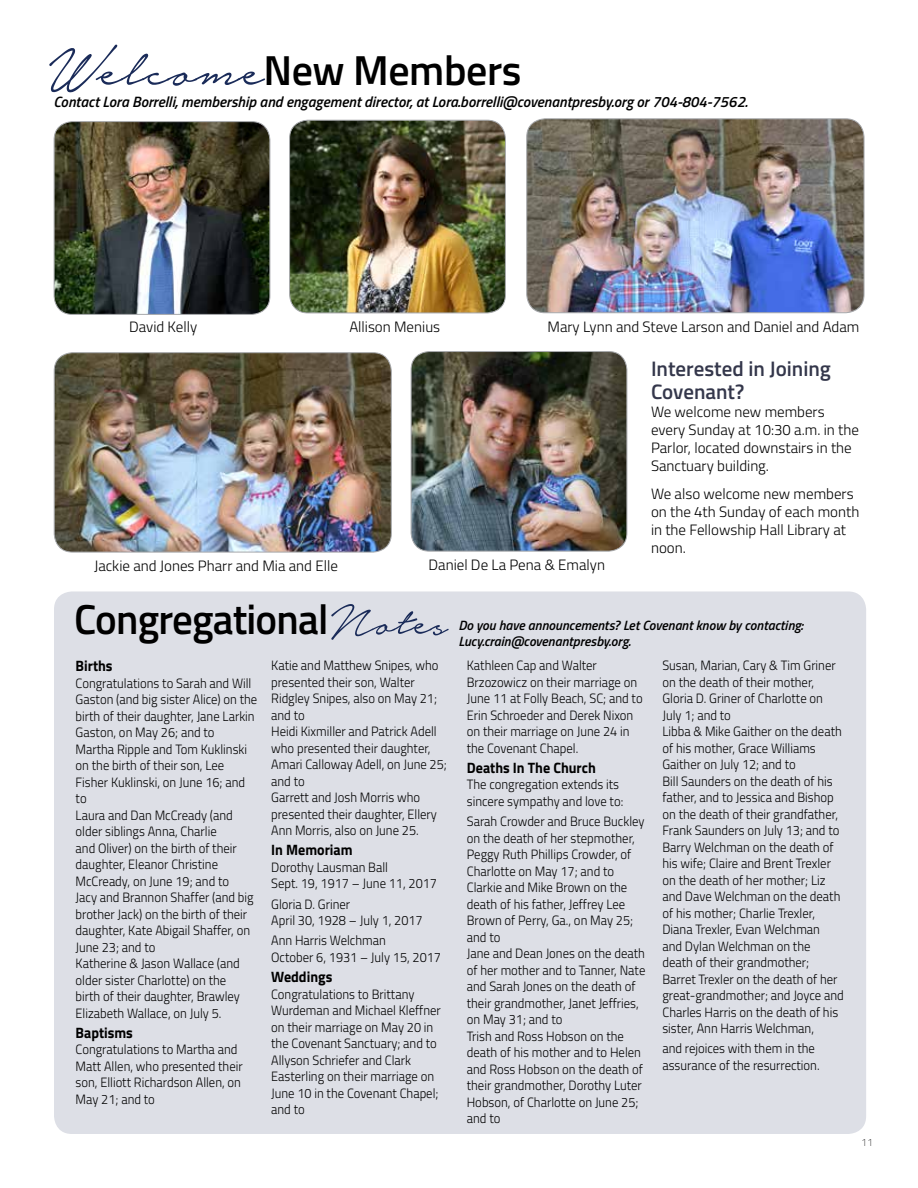
<style>
.page{position:relative;width:918px;height:1188px;background:#fff}
.page>*{position:absolute;margin:0;border:0;box-sizing:border-box;transform-origin:0 0}
.t1{font:600 42px "Titillium";letter-spacing:-.02em;color:#000}
.t2{font:600 21px/22.5px "Titillium";color:#34374b}
.t3{font:300 15px/18px "Titillium";color:#000}
.t4{font:italic 600 15px "Titillium";color:#000}
.t5{font:700 15px "Titillium";color:#000;scale:.94 1}
.t6{font:300 13.5px/16.5px "Titillium";color:#000;scale:.94 1}
.t7{font:italic 600 13.5px/16.5px "Titillium";color:#000}
.t8{font:100 10.5px "Titillium";color:#000}
.s1{font-family:"Notera Personal Use Only";font-weight:400;font-size:71.4px;color:#1a2b59}
.s2{font-family:"Notera Personal Use Only";font-weight:400;font-size:57px;color:#1a2b59}
</style>
<div class="page">
<img style="left:54px;top:122px;width:216px;height:192px">
<div style="left:54px;top:122px;width:216px;height:192px;border:1px solid #a7a9ac;border-radius:18px"></div>
<div style="left:54px;top:591px;width:812px;height:543px;background:#dddfe6;border-radius:18px"></div>
<img style="left:54px;top:353px;width:337px;height:199px">
<div style="left:54px;top:352px;width:337px;height:200px;border:1px solid #a7a9ac;border-radius:18px"></div>
<img style="left:527px;top:119px;width:337px;height:194px">
<div style="left:527px;top:119px;width:337px;height:194px;border:1px solid #a7a9ac;border-radius:18px"></div>
<img style="left:411px;top:352px;width:216px;height:199px">
<div style="left:411px;top:351px;width:216px;height:200px;border:1px solid #a7a9ac;border-radius:18px"></div>
<img style="left:290px;top:120px;width:215px;height:193px">
<div style="left:290px;top:120px;width:216px;height:193px;border:1px solid #a7a9ac;border-radius:18px"></div>
<h1 class="t1" style="left:49px;top:38px;width:474px"><span class="s1">Welcome</span>New Members</h1>
<p class="t4" style="left:53px;top:90px;width:696px">Contact Lora Borrelli, membership and engagement director, at Lora.borrelli@covenantpresby.org or 704-804-7562.</p>
<p class="t3" style="left:129px;top:317px;width:70px">David Kelly</p>
<p class="t3" style="left:94px;top:556px;width:245px">Jackie and Jones Pharr and Mia and Elle</p>
<p class="t3" style="left:349px;top:317px;width:92px">Allison Menius</p>
<p class="t3" style="left:548px;top:317px;width:313px">Mary Lynn and Steve Larson and Daniel and Adam</p>
<h2 class="t2" style="left:651px;top:356px;width:181px">Interested in Joining<br>Covenant?</h2>
<p class="t3" style="left:651px;top:402px;width:209px">We welcome new members every Sunday at 10:30 a.m. in the<br>Parlor, located downstairs in the<br>Sanctuary building.</p>
<p class="t3" style="left:651px;top:484px;width:210px">We also welcome new members on the 4th Sunday of each month in the Fellowship Hall Library at noon.</p>
<p class="t3" style="left:428px;top:555px;width:178px">Daniel De La Pena &amp; Emalyn</p>
<h1 class="t1" style="left:74px;top:588px;width:375px">Congregational<span class="s2">Notes</span></h1>
<p class="t5" style="left:76px;top:654px;width:41px">Births</p>
<p class="t6" style="left:76px;top:674px;width:195px">Congratulations to Sarah and Will<br>Gaston (and big sister Alice) on the birth of their daughter, Jane Larkin<br>Gaston, on May 26; and to<br>Martha Ripple and Tom Kuklinski on the birth of their son, Lee<br>Fisher Kuklinski, on June 16; and to<br>Laura and Dan McCready (and older siblings Anna, Charlie<br>and Oliver) on the birth of their daughter, Eleanor Christine<br>McCready, on June 19; and to<br>Jacy and Brannon Shaffer (and big brother Jack) on the birth of their daughter, Kate Abigail Shaffer, on<br>June 23; and to<br>Katherine &amp; Jason Wallace (and older sister Charlotte) on the<br>birth of their daughter, Brawley<br>Elizabeth Wallace, on July 5.</p>
<p class="t5" style="left:76px;top:1021px;width:63px">Baptisms</p>
<p class="t6" style="left:76px;top:1041px;width:179px">Congratulations to Martha and<br>Matt Allen, who presented their son, Elliott Richardson Allen, on<br>May 21; and to</p>
<p class="t6" style="left:271px;top:656px;width:188px">Katie and Matthew Snipes, who presented their son, Walter<br>Ridgley Snipes, also on May 21; and to<br>Heidi Kixmiller and Patrick Adell who presented their daughter,<br>Amari Calloway Adell, on June 25; and to<br>Garrett and Josh Morris who presented their daughter, Ellery<br>Ann Morris, also on June 25.</p>
<p class="t5" style="left:271px;top:839px;width:88px">In Memoriam</p>
<p class="t6" style="left:271px;top:858px;width:178px">Dorothy Lausman Ball<br>Sept. 19, 1917 – June 11, 2017</p>
<p class="t6" style="left:271px;top:895px;width:163px">Gloria D. Griner<br>April 30, 1928 – July 1, 2017</p>
<p class="t6" style="left:271px;top:932px;width:182px">Ann Harris Welchman<br>October 6, 1931 – July 15, 2017</p>
<p class="t5" style="left:271px;top:965px;width:67px">Weddings</p>
<p class="t6" style="left:271px;top:985px;width:182px">Congratulations to Brittany<br>Wurdeman and Michael Kleffner on their marriage on May 20 in the Covenant Sanctuary; and to<br>Allyson Schriefer and Clark<br>Easterling on their marriage on<br>June 10 in the Covenant Chapel; and to</p>
<p class="t7" style="left:458px;top:616px;width:346px">Do you have announcements? Let Covenant know by contacting:<br>Lucy.crain@covenantpresby.org.</p>
<p class="t6" style="left:467px;top:656px;width:189px">Kathleen Cap and Walter<br>Brzozowicz on their marriage on<br>June 11 at Folly Beach, SC; and to<br>Erin Schroeder and Derek Nixon on their marriage on June 24 in the Covenant Chapel.</p>
<p class="t5" style="left:467px;top:756px;width:139px">Deaths In The Church</p>
<p class="t6" style="left:467px;top:776px;width:168px">The congregation extends its sincere sympathy and love to:</p>
<p class="t6" style="left:467px;top:812px;width:192px">Sarah Crowder and Bruce Buckley on the death of her stepmother,<br>Peggy Ruth Phillips Crowder, of<br>Charlotte on May 17; and to<br>Clarkie and Mike Brown on the death of his father, Jeffrey Lee<br>Brown of Perry, Ga., on May 25; and to<br>Jane and Dean Jones on the death of her mother and to Tanner, Nate and Sarah Jones on the death of their grandmother, Janet Jeffries, on May 31; and to<br>Trish and Ross Hobson on the death of his mother and to Helen and Ross Hobson on the death of their grandmother, Dorothy Luter<br>Hobson, of Charlotte on June 25; and to</p>
<p class="t6" style="left:662px;top:656px;width:194px">Susan, Marian, Cary &amp; Tim Griner on the death of their mother,<br>Gloria D. Griner of Charlotte on<br>July 1; and to<br>Libba &amp; Mike Gaither on the death of his mother, Grace Williams<br>Gaither on July 12; and to<br>Bill Saunders on the death of his father, and to Jessica and Bishop on the death of their grandfather,<br>Frank Saunders on July 13; and to<br>Barry Welchman on the death of his wife; Claire and Brent Trexler on the death of her mother; Liz and Dave Welchman on the death of his mother; Charlie Trexler,<br>Diana Trexler, Evan Welchman<br>and Dylan Welchman on the death of their grandmother;<br>Barret Trexler on the death of her great-grandmother; and Joyce and<br>Charles Harris on the death of his sister, Ann Harris Welchman,</p>
<p class="t6" style="left:662px;top:1040px;width:169px">and rejoices with them in the assurance of the resurrection.</p>
<p class="t8" style="left:861px;top:1135px;width:13px">11</p>
</div>
